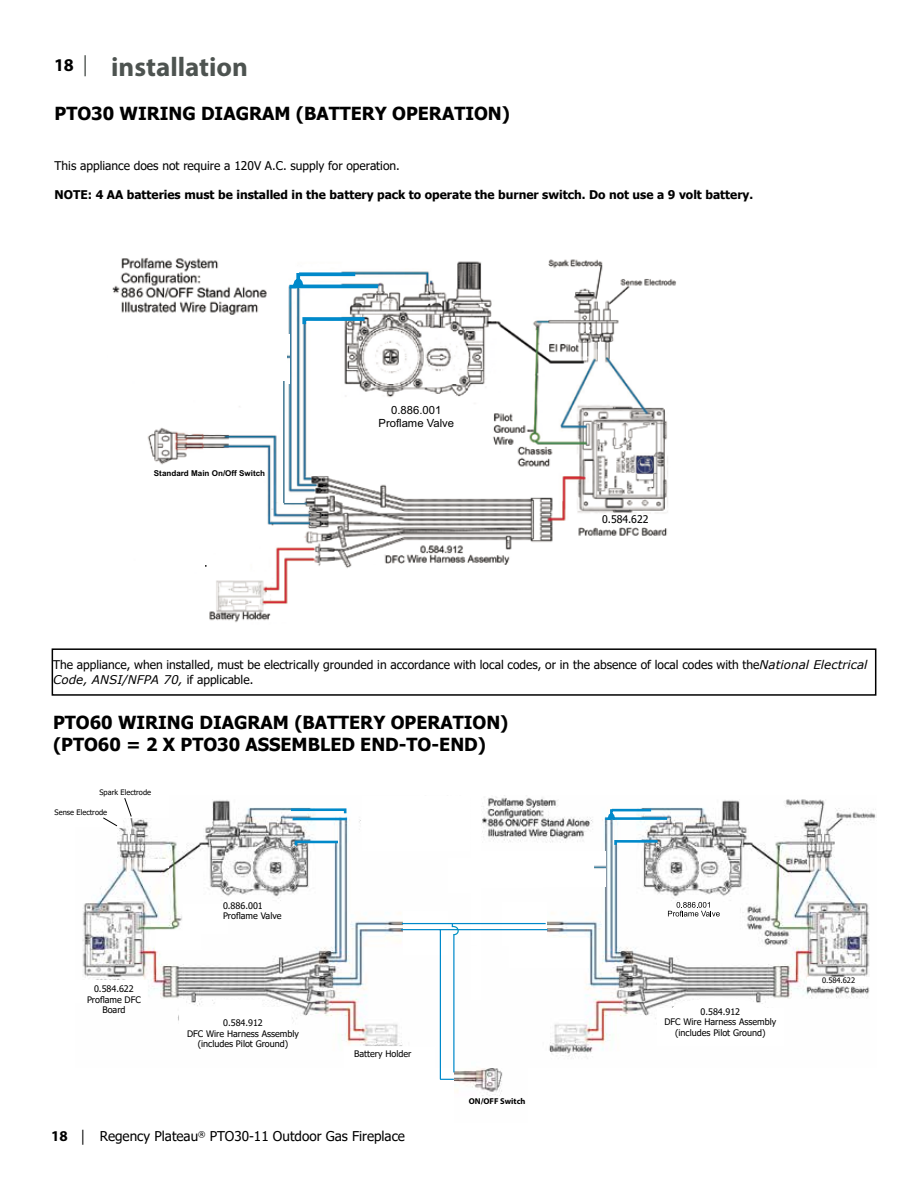
<style>
.page{position:relative;width:918px;height:1188px;background:#fff}
.page>*{position:absolute;margin:0;border:0;box-sizing:border-box;transform-origin:0 0}
.t1{font:700 27px "Myriad Pro";color:#4d5350}
.t2{font:700 18px/21.6px "Tahoma";color:#000}
.t3{font:13.5px "Tahoma";color:#000}
.t4{font:12px "Tahoma";color:#000}
.t5{font:700 12px "Tahoma";color:#000}
.t6{font:italic 12px "Verdana";color:#000}
.t7{font:11.25px/12.6px "Arial";color:#000;text-align:center}
.t8{font:10.5px "Tahoma";color:#000}
.t9{font:9px/10.8px "Tahoma";color:#000;text-align:center}
.t10{font:700 8.55px "Myriad Pro";color:#000}
.t11{font:700 8.1px "Arial";color:#000}
.t12{font:7.5px "Tahoma";color:#000}
.s1{font-family:"Verdana";font-style:italic}
.s2{font-family:"Tahoma";font-style:normal}
.s3{font-family:"Myriad Pro";font-weight:700;font-size:15px}
.s4{font-family:"Myriad Pro";font-size:15px}
</style>
<div class="page">
<div style="left:52px;top:648px;width:824px;height:48px;border:2px solid #000"></div>
<img style="left:112px;top:257px;width:564px;height:366px">
<svg style="left:286px;top:269px;width:96px;height:59px"></svg>
<img style="left:112px;top:334px;width:177px;height:49px">
<svg style="left:284px;top:503px;width:23px;height:1px"></svg>
<hr style="left:283px;top:357px;width:2px;height:146px;background:#417791">
<div style="left:108px;top:336px;width:178px;height:45px;background:#fff"></div>
<div style="left:138px;top:478px;width:110px;height:12px;background:#fff"></div>
<div style="left:368px;top:565px;width:167px;height:13px;background:#fff"></div>
<img style="left:454px;top:1067px;width:49px;height:29px">
<img style="left:481px;top:796px;width:395px;height:263px">
<svg style="left:603px;top:807px;width:67px;height:41px"></svg>
<svg style="left:668px;top:902px;width:52px;height:15px"></svg>
<img style="left:481px;top:852px;width:124px;height:34px">
<img style="left:82px;top:800px;width:389px;height:267px">
<div style="left:361px;top:796px;width:110px;height:56px;background:#fff"></div>
<div style="left:179px;top:1006px;width:113px;height:29px;background:#fff"></div>
<div style="left:344px;top:1046px;width:92px;height:23px;background:#fff"></div>
<div style="left:55px;top:980px;width:92px;height:23px;background:#fff"></div>
<div style="left:216px;top:999px;width:46px;height:12px;background:#fff"></div>
<div style="left:155px;top:930px;width:47px;height:20px;background:#fff"></div>
<div style="left:182px;top:903px;width:47px;height:32px;background:#fff"></div>
<div style="left:67px;top:789px;width:56px;height:39px;background:#fff"></div>
<div style="left:113px;top:779px;width:56px;height:39px;background:#fff"></div>
<div style="left:145px;top:859px;width:24px;height:9px;background:#fff"></div>
<svg style="left:288px;top:807px;width:61px;height:41px"></svg>
<div style="left:448px;top:859px;width:25px;height:34px;background:#fff"></div>
<svg style="left:481px;top:853px;width:113px;height:36px"></svg>
<div style="left:404px;top:911px;width:44px;height:43px;background:#fff"></div>
<div style="left:502px;top:902px;width:44px;height:43px;background:#fff"></div>
<hr style="left:402px;top:923px;width:144px;height:1px;background:#0089ca">
<hr style="left:401px;top:929px;width:147px;height:1px;background:#0089ca">
<hr style="left:453px;top:934px;width:1px;height:138px;background:#0089ca">
<svg style="left:440px;top:1079px;width:14px;height:1px"></svg>
<hr style="left:440px;top:930px;width:1px;height:149px;background:#0089ca">
<div style="left:509px;top:939px;width:80px;height:29px;background:#fff"></div>
<svg style="left:451px;top:924px;width:9px;height:14px"></svg>
<div style="left:578px;top:515px;width:94px;height:10px;background:#fff"></div>
<div style="left:671px;top:998px;width:95px;height:25px;background:#fff;border-radius:50%"></div>
<div style="left:657px;top:1008px;width:127px;height:37px;background:#fff"></div>
<div style="left:807px;top:977px;width:63px;height:9px;background:#fff"></div>
<svg style="left:124px;top:798px;width:8px;height:19px"></svg>
<svg style="left:102px;top:817px;width:16px;height:10px"></svg>
<h1 class="t1" style="left:54px;top:50px;width:195px"><sup>18</sup> <sup>|</sup> installation</h1>
<h2 class="t2" style="left:55px;top:103px;width:457px">PTO30 WIRING DIAGRAM (BATTERY OPERATION)</h2>
<p class="t4" style="left:55px;top:158px;width:347px">This appliance does not require a 120V A.C. supply for operation.</p>
<p class="t5" style="left:55px;top:186px;width:700px">NOTE: 4 AA batteries must be installed in the battery pack to operate the burner switch. Do not use a 9 volt battery.</p>
<p class="t11" style="left:154px;top:469px;width:113px">Standard Main On/Off Switch</p>
<p class="t7" style="left:379px;top:405px;width:77px">0.886.001<br>Proflame Valve</p>
<p class="t8" style="left:602px;top:512px;width:48px">0.584.622</p>
<p class="t4" style="left:53px;top:657px;width:816px">The appliance, when installed, must be electrically grounded in accordance with local codes, or in the absence of local codes with the<span class="s1">National Electrical</span></p>
<p class="t6" style="left:53px;top:671px;width:202px">Code, ANSI/NFPA 70, <span class="s2">if applicable.</span></p>
<h2 class="t2" style="left:53px;top:712px;width:457px">PTO60 WIRING DIAGRAM (BATTERY OPERATION) (PTO60 = 2 X PTO30 ASSEMBLED END-TO-END)</h2>
<p class="t12" style="left:99px;top:787px;width:53px">Spark Electrode</p>
<p class="t12" style="left:55px;top:807px;width:54px">Sense Electrode</p>
<p class="t9" style="left:87px;top:984px;width:55px">0.584.622<br>Proflame DFC<br>Board</p>
<p class="t9" style="left:223px;top:901px;width:60px;text-align:left">0.886.001<br>Proflame Valve</p>
<p class="t9" style="left:187px;top:1018px;width:113px">0.584.912<br>DFC Wire Harness Assembly (includes Pilot Ground)</p>
<p class="t9" style="left:354px;top:1049px;width:59px">Battery Holder</p>
<p class="t3" style="left:51px;top:1127px;width:355px"><span class="s3">18</span> <span class="s4">|</span> Regency Plateau<sup>®</sup> PTO30-11 Outdoor Gas Fireplace</p>
<p class="t10" style="left:469px;top:1095px;width:58px">ON/OFF Switch</p>
<p class="t9" style="left:664px;top:1006px;width:113px">0.584.912<br>DFC Wire Harness Assembly (includes Pilot Ground)</p>
<p class="t12" style="left:822px;top:975px;width:35px">0.584.622</p>
</div>
